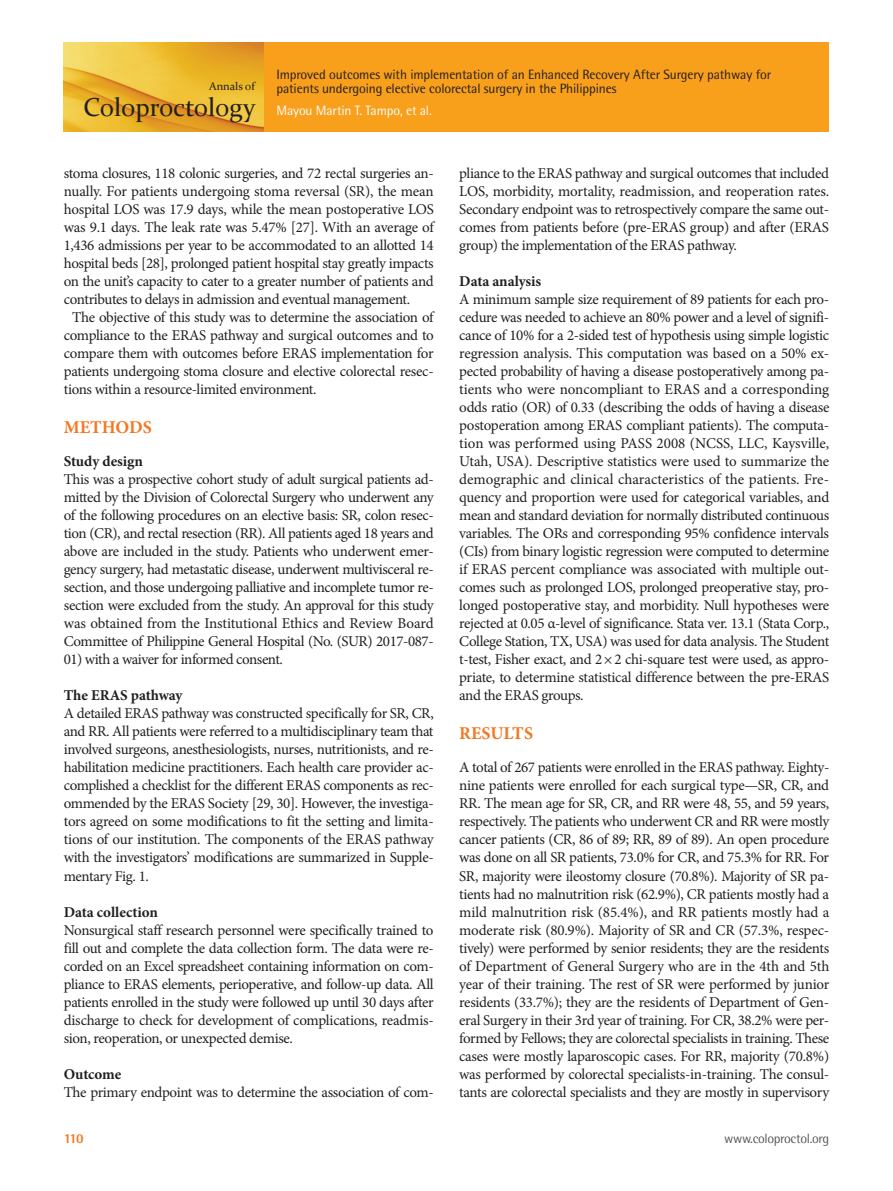
<style>
.page{position:relative;width:893px;height:1191px;background:#fff}
.page>*{position:absolute;margin:0;border:0;box-sizing:border-box;transform-origin:0 0}
.t1{font:25.95px "Constantia";color:#231f20}
.본문제목_대{font:700 18px "Minion Pro";color:#f47721}
.본문_앞단락0{font:15px/18px "Minion Pro";letter-spacing:-.025em;color:#231f20;text-align:justify}
.본문{font:15px/18px "Minion Pro";letter-spacing:-.025em;color:#231f20;text-align:justify}
.본문제목_중{font:700 15px "Minion Pro";letter-spacing:-.005em;color:#231f20}
.t2{font:13.5px/13.5px "Rotis Semi Sans Std";letter-spacing:-.01em;color:#231f20}
.t3{font:13.5px "Rotis Semi Sans Std";letter-spacing:-.01em;color:#fff}
.t4{font:13.5px "Rotis Semi Sans Std";letter-spacing:-.025em;color:#57585a}
.t5{font:800 13.5px "Rotis Semi Sans Std";color:#f47721}
.t6{font:11.25px "Constantia";color:#231f20}
</style>
<div class="page">
<div style="left:264px;top:43px;width:565px;height:89px;background:#f89f1c"></div>
<img style="left:64px;top:43px;width:200px;height:89px">
<p class="t6" style="left:209px;top:79px;width:47px">Annals of</p>
<p class="t1" style="left:83px;top:90px;width:174px">Coloproctology</p>
<p class="t2" style="left:276px;top:68px;width:496px">Improved outcomes with implementation of an Enhanced Recovery After Surgery pathway for patients undergoing elective colorectal surgery in the Philippines</p>
<p class="t3" style="left:276px;top:102px;width:157px">Mayou Martin T. Tampo, et al.</p>
<p class="본문" style="left:64px;top:164px;width:372px">stoma closures, 118 colonic surgeries, and 72 rectal surgeries an&shy;nually. For patients undergoing stoma reversal (SR), the mean hospital LOS was 17.9 days, while the mean postoperative LOS was 9.1 days. The leak rate was 5.47% [27]. With an average of 1,436 admissions per year to be accommodated to an allotted 14 hospital beds [28], prolonged patient hospital stay greatly impacts on the unit’s capacity to cater to a greater number of patients and contributes to delays in admission and eventual management.</p>
<p class="본문" style="left:64px;top:308px;width:372px;text-indent:9px">The objective of this study was to determine the association of compliance to the ERAS pathway and surgical outcomes and to compare them with outcomes before ERAS implementation for patients undergoing stoma closure and elective colorectal resec&shy;tions within a resource-limited environment.</p>
<p class="본문제목_대" style="left:64px;top:414px;width:90px">METHODS</p>
<p class="본문제목_중" style="left:64px;top:451px;width:81px">Study design</p>
<p class="본문_앞단락0" style="left:64px;top:470px;width:372px">This was a prospective cohort study of adult surgical patients ad&shy;mitted by the Division of Colorectal Surgery who underwent any of the following procedures on an elective basis: SR, colon resec&shy;tion (CR), and rectal resection (RR). All patients aged 18 years and above are included in the study. Patients who underwent emer&shy;gency surgery, had metastatic disease, underwent multivisceral re&shy;section, and those undergoing palliative and incomplete tumor re&shy;section were excluded from the study. An approval for this study was obtained from the Institutional Ethics and Review Board Committee of Philippine General Hospital (No. (SUR) 2017-087-</p>
<p class="본문_앞단락0" style="left:64px;top:650px;width:221px">01) with a waiver for informed consent.</p>
<p class="본문제목_중" style="left:64px;top:685px;width:120px">The ERAS pathway</p>
<p class="본문_앞단락0" style="left:64px;top:704px;width:372px">A detailed ERAS pathway was constructed specifically for SR, CR, and RR. All patients were referred to a multidisciplinary team that involved surgeons, anesthesiologists, nurses, nutritionists, and re&shy;habilitation medicine practitioners. Each health care provider ac&shy;complished a checklist for the different ERAS components as rec&shy;ommended by the ERAS Society [29, 30]. However, the investiga&shy;tors agreed on some modifications to fit the setting and limita&shy;tions of our institution. The components of the ERAS pathway with the investigators’ modifications are summarized in Supple&shy;mentary Fig. 1.</p>
<p class="본문제목_중" style="left:64px;top:901px;width:96px">Data collection</p>
<p class="본문_앞단락0" style="left:64px;top:920px;width:371px">Nonsurgical staff research personnel were specifically trained to fill out and complete the data collection form. The data were re&shy;corded on an Excel spreadsheet containing information on com&shy;pliance to ERAS elements, perioperative, and follow-up data. All patients enrolled in the study were followed up until 30 days after discharge to check for development of complications, readmis&shy;sion, reoperation, or unexpected demise.</p>
<p class="본문제목_중" style="left:64px;top:1063px;width:59px">Outcome</p>
<p class="본문_앞단락0" style="left:64px;top:1082px;width:371px">The primary endpoint was to determine the association of com-</p>
<p class="t5" style="left:64px;top:1129px;width:21px">110</p>
<p class="본문_앞단락0" style="left:459px;top:164px;width:371px">pliance to the ERAS pathway and surgical outcomes that included LOS, morbidity, mortality, readmission, and reoperation rates.<br>Secondary endpoint was to retrospectively compare the same out&shy;comes from patients before (pre-ERAS group) and after (ERAS group) the implementation of the ERAS pathway.</p>
<p class="본문제목_중" style="left:459px;top:271px;width:84px">Data analysis</p>
<p class="본문_앞단락0" style="left:459px;top:290px;width:372px">A minimum sample size requirement of 89 patients for each pro&shy;cedure was needed to achieve an 80% power and a level of signifi&shy;cance of 10% for a 2-sided test of hypothesis using simple logistic regression analysis. This computation was based on a 50% ex&shy;pected probability of having a disease postoperatively among pa&shy;tients who were noncompliant to ERAS and a corresponding odds ratio (OR) of 0.33 (describing the odds of having a disease postoperation among ERAS compliant patients). The computa&shy;tion was performed using PASS 2008 (NCSS, LLC, Kaysville, Utah, USA). Descriptive statistics were used to summarize the demographic and clinical characteristics of the patients. Fre&shy;quency and proportion were used for categorical variables, and mean and standard deviation for normally distributed continuous variables. The ORs and corresponding 95% confidence intervals (CIs) from binary logistic regression were computed to determine if ERAS percent compliance was associated with multiple out&shy;comes such as prolonged LOS, prolonged preoperative stay, pro&shy;longed postoperative stay, and morbidity. Null hypotheses were rejected at 0.05 α-level of significance. Stata ver. 13.1 (Stata Corp., College Station, TX, USA) was used for data analysis. The Student t-test, Fisher exact, and 2× 2 chi-square test were used, as appro&shy;priate, to determine statistical difference between the pre-ERAS and the ERAS groups.</p>
<p class="본문제목_대" style="left:459px;top:720px;width:75px">RESULTS</p>
<p class="본문_앞단락0" style="left:459px;top:758px;width:372px">A total of 267 patients were enrolled in the ERAS pathway. Eighty&shy;nine patients were enrolled for each surgical type—SR, CR, and RR. The mean age for SR, CR, and RR were 48, 55, and 59 years, respectively. The patients who underwent CR and RR were mostly cancer patients (CR, 86 of 89; RR, 89 of 89). An open procedure was done on all SR patients, 73.0% for CR, and 75.3% for RR. For SR, majority were ileostomy closure (70.8%). Majority of SR pa&shy;tients had no malnutrition risk (62.9%), CR patients mostly had a mild malnutrition risk (85.4%), and RR patients mostly had a moderate risk (80.9%). Majority of SR and CR (57.3%, respec&shy;tively) were performed by senior residents; they are the residents of Department of General Surgery who are in the 4th and 5th year of their training. The rest of SR were performed by junior residents (33.7%); they are the residents of Department of Gen&shy;eral Surgery in their 3rd year of training. For CR, 38.2% were per&shy;formed by Fellows; they are colorectal specialists in training. These cases were mostly laparoscopic cases. For RR, majority (70.8%) was performed by colorectal specialists-in-training. The consul&shy;tants are colorectal specialists and they are mostly in supervisory</p>
<p class="t4" style="left:724px;top:1130px;width:106px">www.coloproctol.org</p>
</div>
